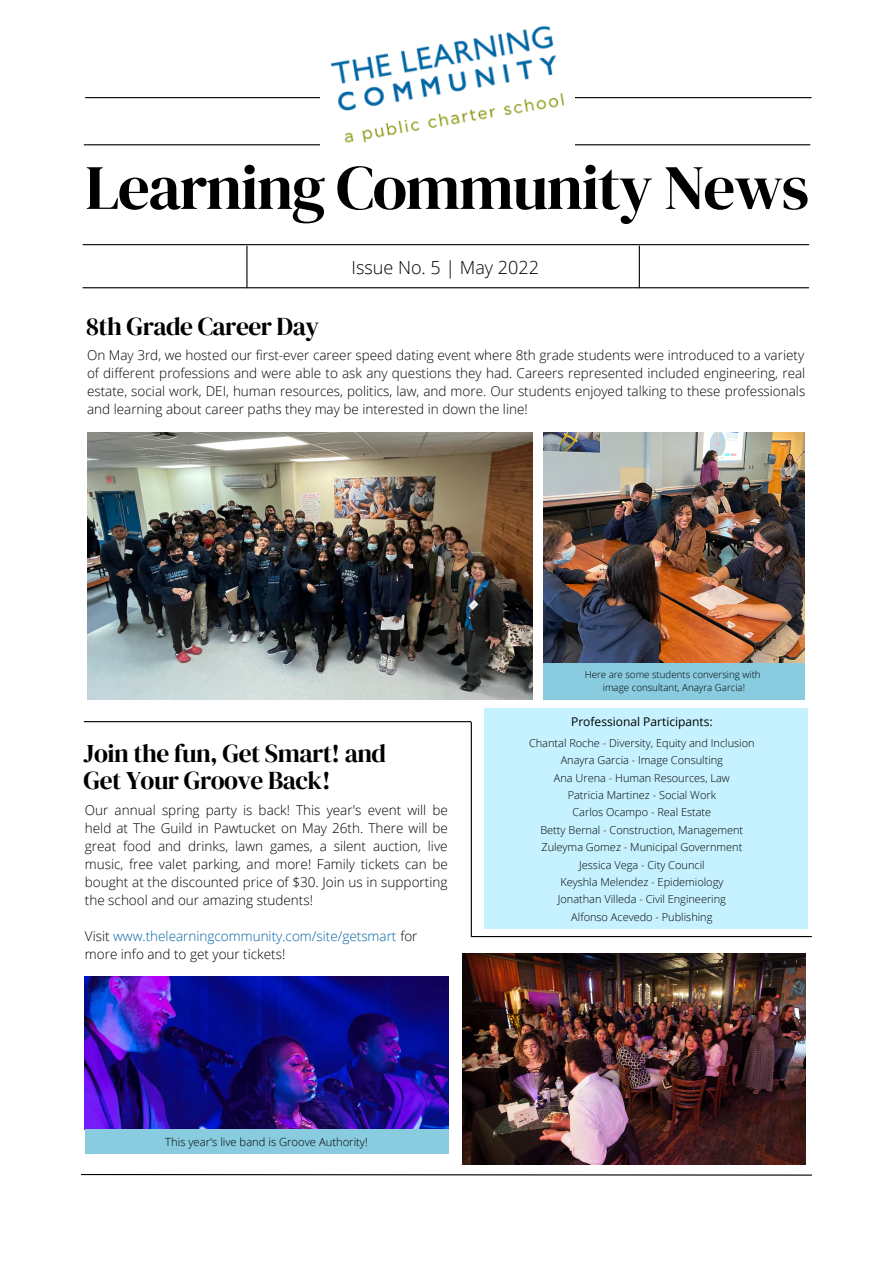
<style>
.page{position:relative;width:894px;height:1264px;background:#fff}
.page>*{position:absolute;margin:0;border:0;box-sizing:border-box;transform-origin:0 0}
.t1{font:63px "DM Serif Display";letter-spacing:-.025em;color:#000}
.t2{font:25.5px "DM Serif Display";letter-spacing:-.02em;color:#000}
.t3{font:300 18px "Open Sans";color:#000}
.t4{font:300 13.5px/18px "Open Sans";color:#000;text-align:justify}
.t5{font:300 13.5px/18px "Open Sans";color:#0065a4}
.t6{font:12px "Open Sans";color:#000}
.t7{font:300 11.25px "Open Sans";color:#000}
.t8{font:300 10.95px "Open Sans";color:#000}
.t9{font:300 9.75px "Open Sans";color:#000}
.s1{color:#000}
</style>
<div class="page">
<hr style="left:83px;top:244px;width:725px;height:1px;background:#000">
<hr style="left:84px;top:144px;width:725px;height:1px;background:#000">
<hr style="left:83px;top:287px;width:725px;height:1px;background:#000">
<hr style="left:246px;top:246px;width:1px;height:42px;background:#000">
<hr style="left:638px;top:246px;width:1px;height:42px;background:#000">
<hr style="left:85px;top:97px;width:726px;height:1px;background:#000">
<svg style="left:80px;top:1174px;width:732px;height:2px"></svg>
<img style="left:320px;top:26px;width:254px;height:119px">
<hr style="left:84px;top:721px;width:386px;height:1px;background:#000">
<img style="left:85px;top:976px;width:364px;height:153px">
<div style="left:85px;top:1129px;width:363px;height:25px;background:#89cbdf"></div>
<img style="left:87px;top:432px;width:445px;height:267px">
<img style="left:543px;top:432px;width:261px;height:231px">
<div style="left:484px;top:708px;width:323px;height:221px;background:#c6f2ff"></div>
<div style="left:543px;top:663px;width:261px;height:36px;background:#89cbdf"></div>
<hr style="left:470px;top:722px;width:2px;height:215px;background:#000">
<hr style="left:472px;top:936px;width:339px;height:1px;background:#000">
<img style="left:462px;top:953px;width:343px;height:211px">
<p class="t1" style="left:85px;top:144px;width:725px">Learning Community News</p>
<p class="t2" style="left:86px;top:308px;width:234px">8th Grade Career Day</p>
<p class="t3" style="left:351px;top:254px;width:189px">Issue No. 5 | May 2022</p>
<p class="t4" style="left:87px;top:345px;width:719px">On May 3rd, we hosted our first-ever career speed dating event where 8th grade students were introduced to a variety of different professions and were able to ask any questions they had. Careers represented included engineering, real estate, social work, DEI, human resources, politics, law, and more. Our students enjoyed talking to these professionals and learning about career paths they may be interested in down the line!</p>
<p class="t2" style="left:84px;top:735px;width:304px">Join the fun, Get Smart! and</p>
<p class="t2" style="left:84px;top:762px;width:248px">Get Your Groove Back!</p>
<p class="t4" style="left:85px;top:801px;width:364px">Our annual spring party is back! This year's event will be held at The Guild in Pawtucket on May 26th. There will be great food and drinks, lawn games, a silent auction, live music, free valet parking, and more! Family tickets can be bought at the discounted price of $30. Join us in supporting the school and our amazing students!</p>
<p class="t5" style="left:85px;top:927px;width:334px"><span class="s1">Visit</span> www.thelearningcommunity.com/site/getsmart <span class="s1">for more info and to get your tickets!</span></p>
<p class="t7" style="left:165px;top:1133px;width:204px">This year's live band is Groove Authority!</p>
<p class="t9" style="left:584px;top:667px;width:177px">Here are some students conversing with</p>
<p class="t9" style="left:602px;top:680px;width:144px">image consultant, Anayra Garcia!</p>
<p class="t6" style="left:571px;top:713px;width:143px">Professional Participants:</p>
<p class="t8" style="left:529px;top:735px;width:227px">Chantal Roche - Diversity, Equity and Inclusion</p>
<p class="t8" style="left:560px;top:752px;width:164px">Anayra Garcia - Image Consulting</p>
<p class="t8" style="left:553px;top:770px;width:177px">Ana Urena - Human Resources, Law</p>
<p class="t8" style="left:567px;top:787px;width:150px">Patricia Martinez - Social Work</p>
<p class="t8" style="left:572px;top:804px;width:140px">Carlos Ocampo - Real Estate</p>
<p class="t8" style="left:540px;top:822px;width:204px">Betty Bernal - Construction, Management</p>
<p class="t8" style="left:541px;top:839px;width:202px">Zuleyma Gomez - Municipal Government</p>
<p class="t8" style="left:579px;top:856px;width:127px">Jessica Vega - City Council</p>
<p class="t8" style="left:560px;top:874px;width:164px">Keyshla Melendez - Epidemiology</p>
<p class="t8" style="left:557px;top:891px;width:170px">Jonathan Villeda - Civil Engineering</p>
<p class="t8" style="left:571px;top:908px;width:143px">Alfonso Acevedo - Publishing</p>
</div>
